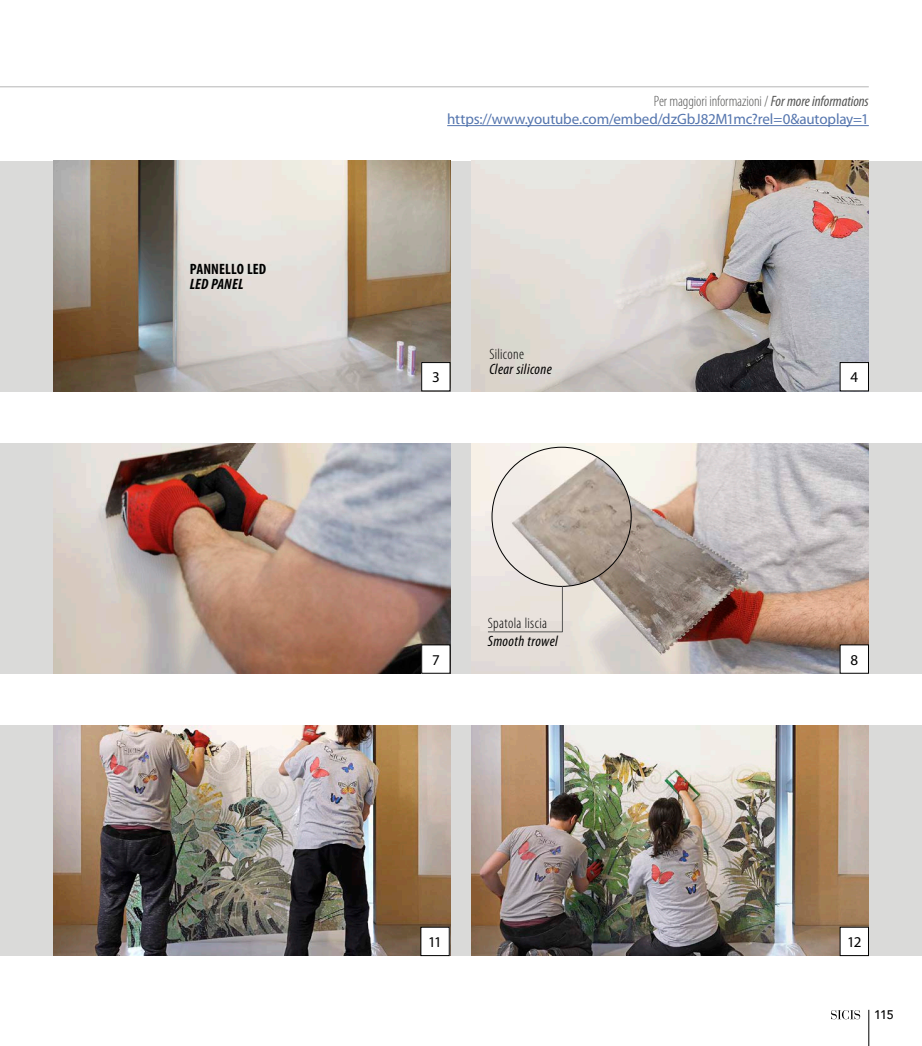
<style>
.page{position:relative;width:922px;height:1046px;background:#fff}
.page>*{position:absolute;margin:0;border:0;box-sizing:border-box;transform-origin:0 0}
.t1{font:15px/18px "Myriad Pro";letter-spacing:-.005em;color:#5475ae;text-align:right}
.t2{font:italic condensed 15px "Myriad Pro";letter-spacing:.025em;color:#000}
.t3{font:300 condensed 15px "Myriad Pro";letter-spacing:.02em;color:#000}
.t4{font:700 condensed 15px "Myriad Pro";letter-spacing:.01em;color:#000}
.t5{font:italic 700 condensed 15px "Myriad Pro";letter-spacing:.01em;color:#000}
.t6{font:15px "Myriad Pro";color:#000}
.t7{font:500 12.5px "Avenir";color:#000}
.s1{font-weight:300;font-stretch:condensed;color:#565655}
.s2{font-style:italic;font-stretch:condensed;color:#565655}
</style>
<div class="page">
<div style="left:0;top:161px;width:921px;height:230px;background:#dadad9"></div>
<div style="left:0;top:725px;width:921px;height:230px;background:#dadad9"></div>
<div style="left:0;top:443px;width:921px;height:230px;background:#dadad9"></div>
<img style="left:53px;top:161px;width:397px;height:230px">
<img style="left:471px;top:161px;width:397px;height:230px">
<img style="left:53px;top:725px;width:397px;height:230px">
<img style="left:471px;top:725px;width:397px;height:230px">
<img style="left:471px;top:443px;width:397px;height:230px">
<img style="left:53px;top:443px;width:397px;height:230px">
<img style="left:492px;top:447px;width:139px;height:139px;border-radius:70px">
<hr style="left:0;top:86px;width:868px;height:1px;background:#c5c5c5">
<div style="left:487px;top:585px;width:76px;height:47px;background:#e9e2dd"></div>
<div style="left:421px;top:927px;width:28px;height:28px;background:#fff"></div>
<div style="left:839px;top:927px;width:29px;height:28px;background:#fff"></div>
<div style="left:421px;top:644px;width:29px;height:29px;background:#fff"></div>
<div style="left:421px;top:644px;width:29px;height:29px;border:1px solid #000"></div>
<div style="left:839px;top:644px;width:29px;height:29px;background:#fff"></div>
<div style="left:839px;top:644px;width:29px;height:29px;border:1px solid #000"></div>
<div style="left:421px;top:362px;width:29px;height:29px;background:#fff"></div>
<div style="left:421px;top:362px;width:29px;height:29px;border:1px solid #000"></div>
<div style="left:839px;top:362px;width:29px;height:29px;background:#fff"></div>
<hr style="left:447px;top:125px;width:421px;height:1px;background:#5475ae">
<svg style="left:831px;top:1010px;width:28px;height:9px"></svg>
<hr style="left:868px;top:1009px;width:1px;height:36px;background:#000">
<p class="t4" style="left:190px;top:260px;width:78px">PANNELLO LED</p>
<p class="t5" style="left:190px;top:275px;width:55px">LED PANEL</p>
<p class="t1" style="left:447px;top:92px;width:423px"><span class="s1">Per maggiori informazioni /</span> <span class="s2">For more informations </span>https://www.youtube.com/embed/dzGbJ82M1mc?rel=0&amp;autoplay=1</p>
<p class="t3" style="left:489px;top:345px;width:36px">Silicone</p>
<p class="t2" style="left:489px;top:359px;width:64px">Clear silicone</p>
<p class="t6" style="left:432px;top:369px;width:9px">3</p>
<p class="t6" style="left:850px;top:369px;width:9px">4</p>
<p class="t3" style="left:488px;top:615px;width:61px">Spatola liscia</p>
<p class="t2" style="left:488px;top:632px;width:71px">Smooth trowel</p>
<p class="t6" style="left:432px;top:651px;width:9px">7</p>
<p class="t6" style="left:850px;top:651px;width:9px">8</p>
<p class="t6" style="left:428px;top:933px;width:15px">11</p>
<p class="t6" style="left:847px;top:933px;width:16px">12</p>
<p class="t7" style="left:874px;top:1003px;width:21px">115</p>
</div>
